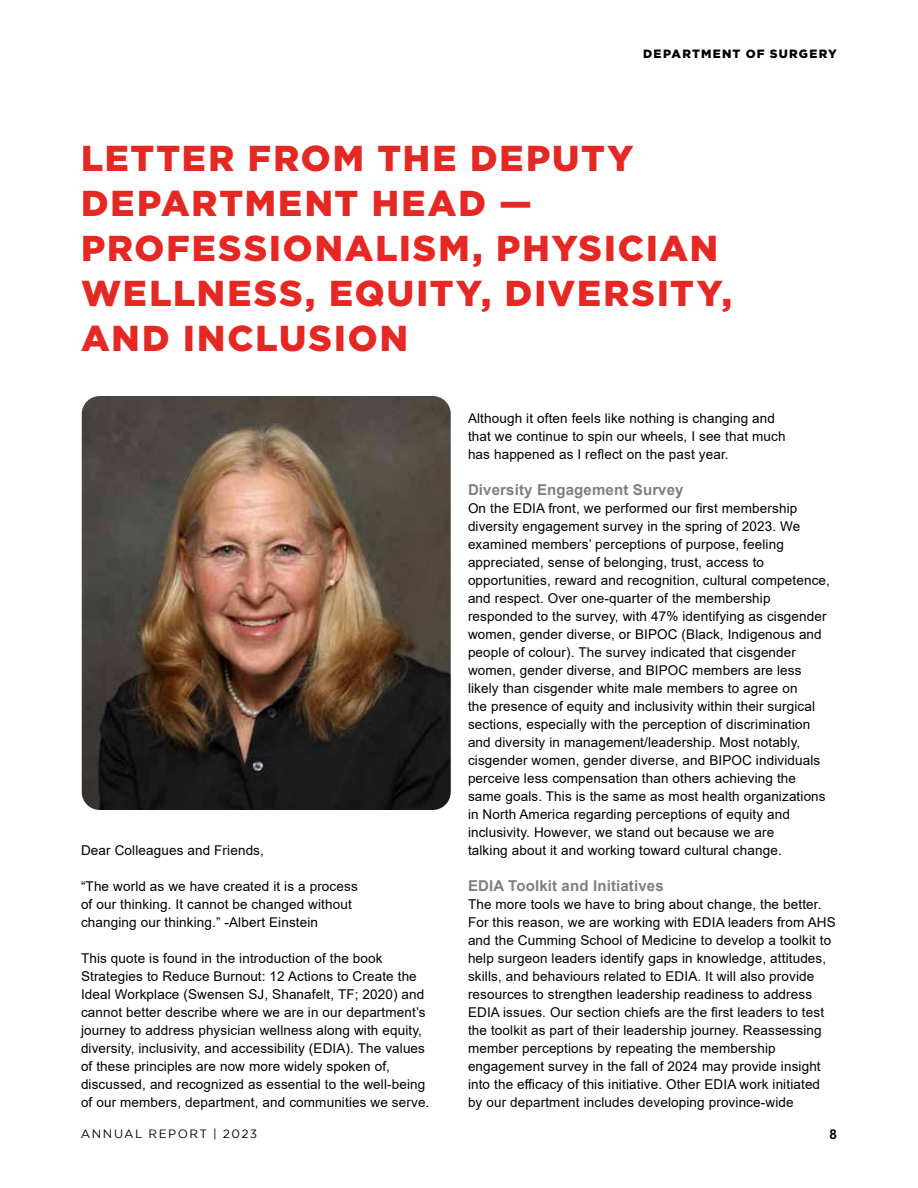
<style>
.page{position:relative;width:918px;height:1188px;background:#fff}
.page>*{position:absolute;margin:0;border:0;box-sizing:border-box;transform-origin:0 0}
.t1{font:900 36px/45px "Gotham";letter-spacing:.055em;color:#e52823}
.t2{font:700 15px "Arial";letter-spacing:.01em;color:#7c8180}
.t3{font:13.5px/18px "Arial";letter-spacing:.01em;color:#000}
.t4{font:700 13.5px "Arial";color:#000}
.t5{font:900 12px "Gotham";letter-spacing:.1em;color:#000}
.t6{font:12px "Gotham";letter-spacing:.12em;color:#000}
</style>
<div class="page">
<img style="left:82px;top:396px;width:369px;height:414px">
<p class="t5" style="left:643px;top:47px;width:195px">DEPARTMENT OF SURGERY</p>
<h1 class="t1" style="left:81px;top:135px;width:652px">LETTER FROM THE DEPUTY<br>DEPARTMENT HEAD —<br>PROFESSIONALISM, PHYSICIAN<br>WELLNESS, EQUITY, DIVERSITY,<br>AND INCLUSION</h1>
<p class="t3" style="left:81px;top:841px;width:184px">Dear Colleagues and Friends,</p>
<p class="t3" style="left:81px;top:877px;width:278px">“The world as we have created it is a process of our thinking. It cannot be changed without changing our thinking.” -Albert Einstein</p>
<p class="t3" style="left:81px;top:949px;width:350px">This quote is found in the introduction of the book Strategies to Reduce Burnout: 12 Actions to Create the Ideal Workplace (Swensen SJ, Shanafelt, TF; 2020) and cannot better describe where we are in our department’s journey to address physician wellness along with equity, diversity, inclusivity, and accessibility (EDIA). The values of these principles are now more widely spoken of, discussed, and recognized as essential to the well-being of our members, department, and communities we serve.</p>
<p class="t3" style="left:468px;top:409px;width:319px">Although it often feels like nothing is changing and that we continue to spin our wheels, I see that much has happened as I reflect on the past year.</p>
<p class="t2" style="left:468px;top:479px;width:217px">Diversity Engagement Survey</p>
<p class="t3" style="left:468px;top:499px;width:363px">On the EDIA front, we performed our first membership diversity engagement survey in the spring of 2023. We examined members’ perceptions of purpose, feeling appreciated, sense of belonging, trust, access to opportunities, reward and recognition, cultural competence, and respect. Over one-quarter of the membership responded to the survey, with 47% identifying as cisgender women, gender diverse, or BIPOC (Black, Indigenous and people of colour). The survey indicated that cisgender women, gender diverse, and BIPOC members are less likely than cisgender white male members to agree on<br>the presence of equity and inclusivity within their surgical sections, especially with the perception of discrimination and diversity in management/leadership. Most notably, cisgender women, gender diverse, and BIPOC individuals perceive less compensation than others achieving the same goals. This is the same as most health organizations in North America regarding perceptions of equity and inclusivity. However, we stand out because we are<br>talking about it and working toward cultural change.</p>
<p class="t2" style="left:468px;top:875px;width:197px">EDIA Toolkit and Initiatives</p>
<p class="t3" style="left:468px;top:895px;width:369px">The more tools we have to bring about change, the better.<br>For this reason, we are working with EDIA leaders from AHS and the Cumming School of Medicine to develop a toolkit to help surgeon leaders identify gaps in knowledge, attitudes, skills, and behaviours related to EDIA. It will also provide resources to strengthen leadership readiness to address EDIA issues. Our section chiefs are the first leaders to test the toolkit as part of their leadership journey. Reassessing member perceptions by repeating the membership engagement survey in the fall of 2024 may provide insight into the efficacy of this initiative. Other EDIA work initiated by our department includes developing province-wide</p>
<p class="t6" style="left:81px;top:1127px;width:178px">ANNUAL REPORT | 2023</p>
<p class="t4" style="left:829px;top:1125px;width:9px">8</p>
</div>
